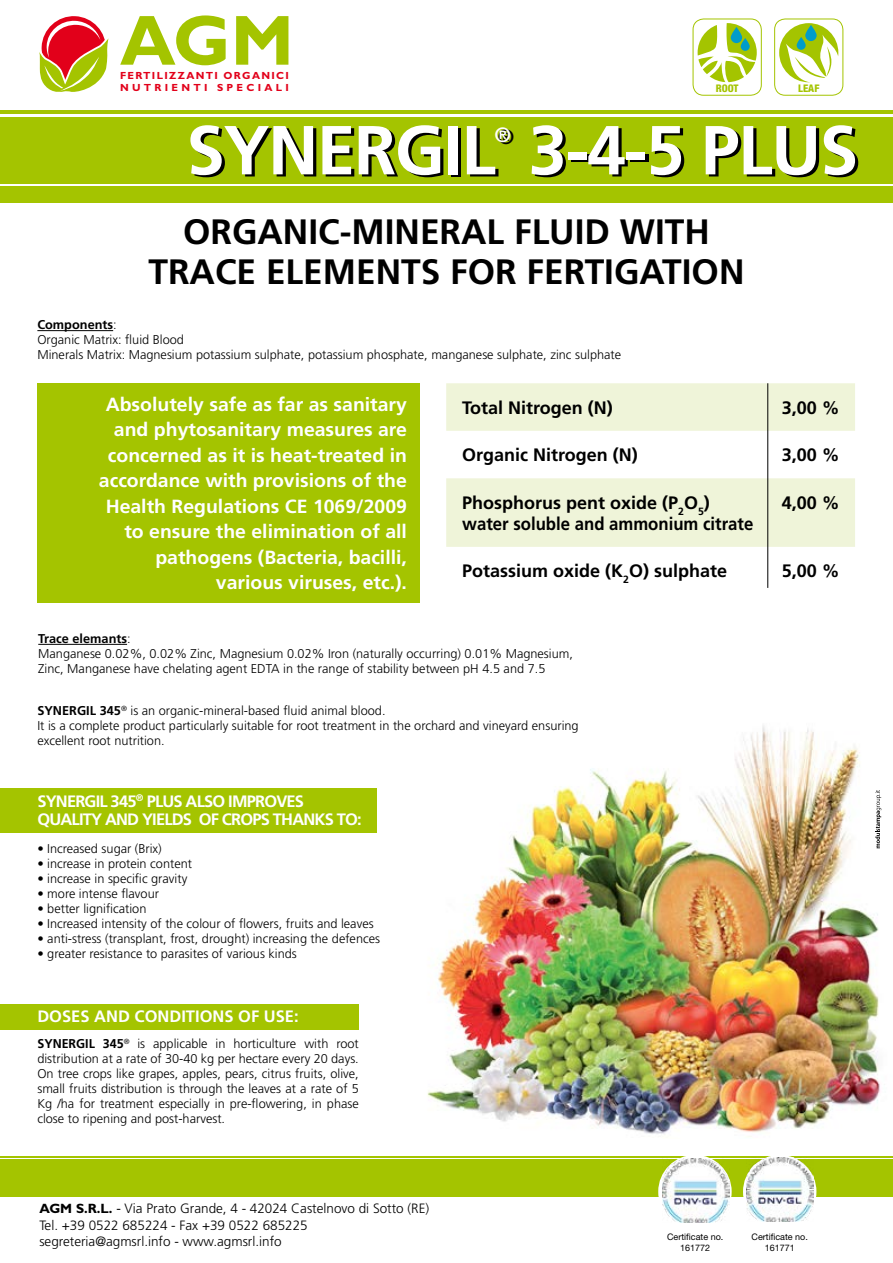
<style>
.page{position:relative;width:893px;height:1263px;background:#fff}
.page>*{position:absolute;margin:0;border:0;box-sizing:border-box;transform-origin:0 0}
.t1{font:700 71.25px "Gill Sans";color:#a4c400}
.t2{font:700 69.15px "Frutiger LT Std";letter-spacing:-.02em;color:#fff}
.t3{font:700 35.25px/40.5px "Frutiger LT Std";color:#000;text-align:center}
.t4{font:700 20.7px "Frutiger LT Std";color:#000}
.t5{font:700 20.7px "Frutiger LT Std";color:#fff}
.t6{font:700 19.05px/25.5px "Frutiger LT Std";color:#fff;text-align:right}
.t7{font:700 18px/21px "Frutiger LT Std";color:#000}
.t8{font:700 16.5px/18px "Frutiger LT Std";letter-spacing:-.05em;color:#fff}
.t9{font:700 16.5px "Frutiger LT Std";color:#fff}
.t10{font:300 13.5px/16.5px "Frutiger LT Std";color:#000}
.t11{font:300 12.75px/15px "Frutiger LT Std";color:#000}
.t12{font:800 condensed 10.5px "Helvetica Neue LT Std";color:#a4c400}
.t13{font:700 10.35px/11.7px "Gill Sans Std";letter-spacing:.13em;color:#e2001a}
.t14{font:9px/10.5px "Helvetica Neue LT Std";color:#000;text-align:center}
.s1{font-weight:700}
.s2{font-family:"Gill Sans";font-weight:700}
.s3{font-weight:400}
</style>
<div class="page">
<img style="left:427px;top:725px;width:455px;height:409px">
<div style="left:38px;top:383px;width:382px;height:220px;background:#a4c400"></div>
<div style="left:0;top:1004px;width:359px;height:26px;background:#a4c400"></div>
<div style="left:0;top:788px;width:376px;height:45px;background:#a4c400"></div>
<hr style="left:37px;top:330px;width:76px;height:1px;background:#000">
<hr style="left:38px;top:644px;width:89px;height:1px;background:#000">
<svg style="left:446px;top:383px;width:409px;height:164px;fill:#eff4d9"></svg>
<hr style="left:767px;top:383px;width:1px;height:205px;background:#000">
<div style="left:0;top:117px;width:893px;height:66px;background:#a4c400"></div>
<hr style="left:0;top:110px;width:893px;height:4px;background:#a4c400">
<div style="left:0;top:186px;width:893px;height:16px;background:#a4c400"></div>
<div style="left:0;top:1159px;width:893px;height:29px;background:#a4c400"></div>
<hr style="left:0;top:1156px;width:893px;height:1px;background:#a4c400">
<div style="left:0;top:1190px;width:893px;height:7px;background:#a4c400"></div>
<svg style="left:875px;top:790px;width:6px;height:58px"></svg>
<svg style="left:744px;top:1156px;width:71px;height:71px"></svg>
<div style="left:743px;top:1155px;width:73px;height:73px;border:2px solid #fff;border-radius:50%"></div>
<svg style="left:659px;top:1156px;width:72px;height:71px"></svg>
<div style="left:658px;top:1155px;width:74px;height:73px;border:2px solid #fff;border-radius:50%"></div>
<img style="left:747px;top:1158px;width:67px;height:64px">
<img style="left:663px;top:1158px;width:67px;height:64px">
<svg style="left:779px;top:23px;width:59px;height:59px"></svg>
<div style="left:774px;top:19px;width:69px;height:77px;border:1px solid #a4c400;border-radius:11px"></div>
<svg style="left:698px;top:23px;width:59px;height:59px"></svg>
<svg style="left:731px;top:27px;width:11px;height:16px"></svg>
<svg style="left:741px;top:38px;width:9px;height:13px"></svg>
<div style="left:693px;top:19px;width:69px;height:77px;border:1px solid #a4c400;border-radius:11px"></div>
<svg style="left:39px;top:16px;width:70px;height:76px"></svg>
<h1 class="t1" style="left:120px;top:-2px;width:175px">AGM</h1>
<p class="t13" style="left:120px;top:70px;width:170px">FERTILIZZANTI ORGANICI<br>NUTRIENTI SPECIALI</p>
<p class="t12" style="left:716px;top:82px;width:24px">ROOT</p>
<p class="t12" style="left:798px;top:82px;width:23px">LEAF</p>
<h2 class="t2" style="left:186px;top:110px;width:311px">SYNERGIL</h2>
<h3 class="t5" style="left:494px;top:123px;width:18px">®</h3>
<h2 class="t2" style="left:528px;top:110px;width:331px">3-4-5 PLUS</h2>
<h3 class="t4" style="left:498px;top:124px;width:18px">®</h3>
<h3 class="t3" style="left:148px;top:211px;width:597px">ORGANIC-MINERAL FLUID WITH<br>TRACE ELEMENTS FOR FERTIGATION</h3>
<p class="t11" style="left:37px;top:318px;width:585px"><span class="s1">Components</span>:<br>Organic Matrix: fluid Blood<br>Minerals Matrix: Magnesium potassium sulphate, potassium phosphate, manganese sulphate, zinc sulphate</p>
<p class="t6" style="left:99px;top:391px;width:310px">Absolutely safe as far as sanitary and phytosanitary measures are concerned as it is heat-treated in accordance with provisions of the<br>Health Regulations CE 1069/2009 to ensure the elimination of all pathogens (Bacteria, bacilli, various viruses, etc.).</p>
<h3 class="t7" style="left:462px;top:397px;width:152px">Total Nitrogen (N)</h3>
<h3 class="t7" style="left:782px;top:397px;width:60px">3,00 %</h3>
<h3 class="t7" style="left:462px;top:445px;width:177px">Organic Nitrogen (N)</h3>
<h3 class="t7" style="left:782px;top:445px;width:60px">3,00 %</h3>
<h3 class="t7" style="left:462px;top:492px;width:293px">Phosphorus pent oxide (P<sub>2</sub>O<sub>5</sub>) water soluble and ammonium citrate</h3>
<h3 class="t7" style="left:782px;top:492px;width:60px">4,00 %</h3>
<h3 class="t7" style="left:462px;top:561px;width:266px">Potassium oxide (K<sub>2</sub>O) sulphate</h3>
<h3 class="t7" style="left:782px;top:561px;width:60px">5,00 %</h3>
<p class="t11" style="left:38px;top:631px;width:536px"><span class="s1">Trace elemants</span>:<br>Manganese 0.02%, 0.02% Zinc, Magnesium 0.02% Iron (naturally occurring) 0.01% Magnesium,<br>Zinc, Manganese have chelating agent EDTA in the range of stability between pH 4.5 and 7.5</p>
<p class="t11" style="left:37px;top:703px;width:543px"><span class="s1">SYNERGIL 345</span><sup>®</sup> is an organic-mineral-based fluid animal blood.<br>It is a complete product particularly suitable for root treatment in the orchard and vineyard ensuring excellent root nutrition.</p>
<p class="t8" style="left:37px;top:792px;width:326px">SYNERGIL 345<sup>®</sup> PLUS ALSO IMPROVES<br>QUALITY AND YIELDS OF CROPS THANKS TO:</p>
<p class="t11" style="left:37px;top:841px;width:126px">• Increased sugar (Brix)</p>
<p class="t11" style="left:37px;top:856px;width:156px">• increase in protein content</p>
<p class="t11" style="left:37px;top:871px;width:151px">• increase in specific gravity</p>
<p class="t11" style="left:37px;top:886px;width:123px">• more intense flavour</p>
<p class="t11" style="left:37px;top:901px;width:111px">• better lignification</p>
<p class="t11" style="left:37px;top:916px;width:338px">• Increased intensity of the colour of flowers, fruits and leaves</p>
<p class="t11" style="left:37px;top:931px;width:344px">• anti-stress (transplant, frost, drought) increasing the defences</p>
<p class="t11" style="left:37px;top:946px;width:261px">• greater resistance to parasites of various kinds</p>
<p class="t9" style="left:37px;top:1007px;width:263px">DOSES AND CONDITIONS OF USE:</p>
<p class="t11" style="left:37px;top:1036px;width:323px;text-align:justify"><span class="s1">SYNERGIL 345</span><sup>®</sup> is applicable in horticulture with root distribution at a rate of 30-40 kg per hectare every 20 days.<br>On tree crops like grapes, apples, pears, citrus fruits, olive, small fruits distribution is through the leaves at a rate of 5<br>Kg /ha for treatment especially in pre-flowering, in phase close to ripening and post-harvest.</p>
<p class="t10" style="left:39px;top:1200px;width:391px"><span class="s2">AGM S.R.L.</span> <span class="s3">-</span> Via Prato Grande, 4 - 42024 Castelnovo di Sotto (RE)<br>Tel. +39 0522 685224 - Fax +39 0522 685225 segreteria@agmsrl.info - www.agmsrl.info</p>
<p class="t14" style="left:667px;top:1231px;width:58px">Certificate no.<br>161772</p>
<p class="t14" style="left:751px;top:1231px;width:58px">Certificate no.<br>161771</p>
</div>
